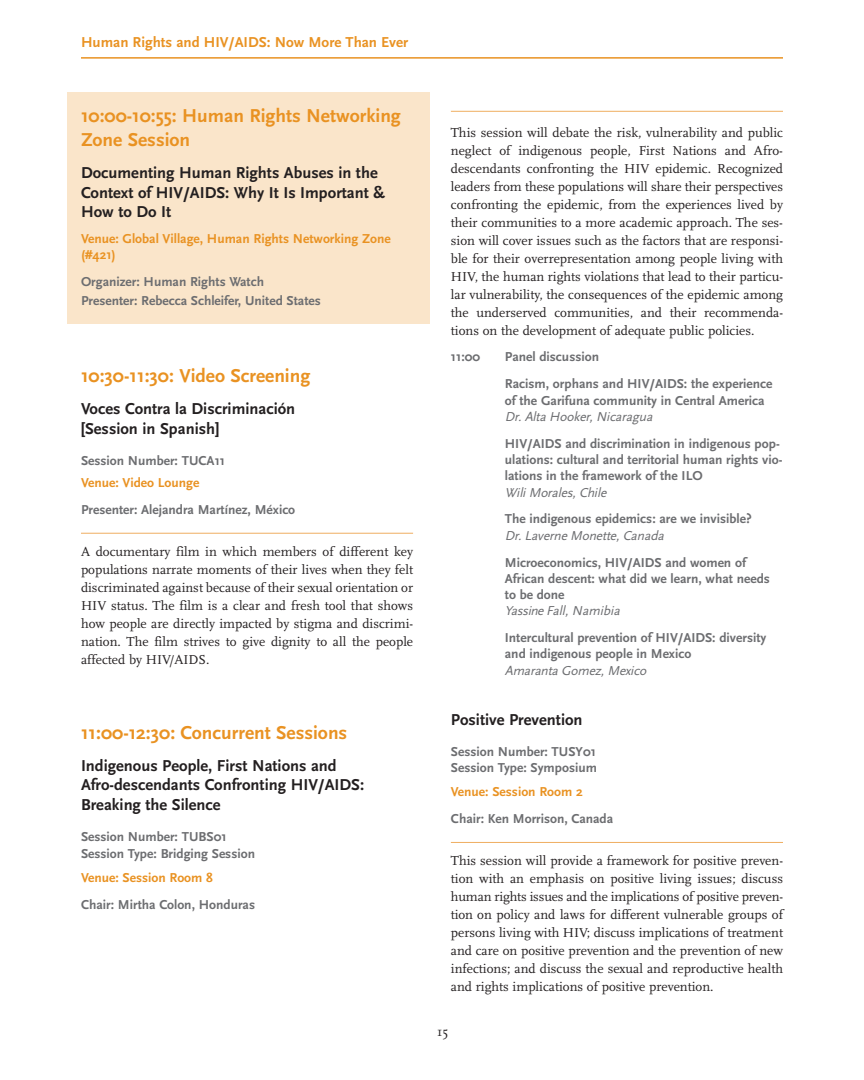
<style>
.page{position:relative;width:864px;height:1080px;background:#fff}
.page>*{position:absolute;margin:0;border:0;box-sizing:border-box;transform-origin:0 0}
.t1{font:700 19.5px/23.4px "Scala Sans";color:#e99222}
.t2{font:700 16.5px/19.8px "Scala Sans";color:#231f20}
.t3{font:700 15px "Scala Sans";color:#e99222}
.t4{font:13.5px/18px "Scala";color:#231f20;text-align:justify}
.t5{font:700 13.5px/16.2px "Scala Sans";color:#6c6d70}
.t6{font:700 13.5px/16.2px "Scala Sans";color:#e99222}
.t7{font:italic 13.5px "Scala Sans";color:#6c6d70}
</style>
<div class="page">
<div style="left:67px;top:92px;width:362px;height:232px;background:#fae5ca"></div>
<hr style="left:81px;top:57px;width:702px;height:2px;background:#e99222">
<hr style="left:81px;top:533px;width:332px;height:1px;background:#efae60">
<hr style="left:451px;top:111px;width:332px;height:1px;background:#efae60">
<hr style="left:451px;top:842px;width:332px;height:1px;background:#efae60">
<p class="t3" style="left:81px;top:35px;width:329px">Human Rights and HIV/AIDS: Now More Than Ever</p>
<h1 class="t1" style="left:81px;top:105px;width:321px">10:00-10:55: Human Rights Networking<br>Zone Session</h1>
<p class="t2" style="left:81px;top:163px;width:306px">Documenting Human Rights Abuses in the<br>Context of HIV/AIDS: Why It Is Important &amp;<br>How to Do It</p>
<p class="t6" style="left:81px;top:231px;width:311px">Venue: Global Village, Human Rights Networking Zone (#421)</p>
<p class="t5" style="left:81px;top:273px;width:241px;line-height:18.9px">Organizer: Human Rights Watch<br>Presenter: Rebecca Schleifer, United States</p>
<h1 class="t1" style="left:81px;top:365px;width:231px">10:30-11:30: Video Screening</h1>
<p class="t2" style="left:81px;top:400px;width:216px">Voces Contra la Discriminación [Session in Spanish]</p>
<p class="t5" style="left:81px;top:453px;width:146px">Session Number: TUCA11</p>
<p class="t6" style="left:81px;top:475px;width:120px">Venue: Video Lounge</p>
<p class="t5" style="left:81px;top:502px;width:216px">Presenter: Alejandra Martínez, México</p>
<p class="t4" style="left:81px;top:544px;width:334px">A documentary film in which members of different key populations narrate moments of their lives when they felt discriminated against because of their sexual orientation or HIV status. The film is a clear and fresh tool that shows how people are directly impacted by stigma and discrimi&shy;nation. The film strives to give dignity to all the people affected by HIV/AIDS.</p>
<h1 class="t1" style="left:81px;top:721px;width:268px">11:00-12:30: Concurrent Sessions</h1>
<p class="t2" style="left:81px;top:756px;width:285px">Indigenous People, First Nations and<br>Afro-descendants Confronting HIV/AIDS:<br>Breaking the Silence</p>
<p class="t5" style="left:81px;top:829px;width:176px">Session Number: TUBS01<br>Session Type: Bridging Session</p>
<p class="t6" style="left:81px;top:870px;width:133px">Venue: Session Room 8</p>
<p class="t5" style="left:81px;top:897px;width:176px">Chair: Mirtha Colon, Honduras</p>
<p class="t4" style="left:451px;top:124px;width:334px">This session will debate the risk, vulnerability and public neglect of indigenous people, First Nations and Afro&shy;descendants confronting the HIV epidemic. Recognized leaders from these populations will share their perspectives confronting the epidemic, from the experiences lived by their communities to a more academic approach. The ses&shy;sion will cover issues such as the factors that are responsi&shy;ble for their overrepresentation among people living with HIV, the human rights violations that lead to their particu&shy;lar vulnerability, the consequences of the epidemic among the underserved communities, and their recommenda&shy;tions on the development of adequate public policies.</p>
<p class="t5" style="left:451px;top:349px;width:31px">11:00</p>
<p class="t5" style="left:505px;top:344px;width:269px;line-height:27px">Panel discussion<br>Racism, orphans and HIV/AIDS: the experience</p>
<p class="t5" style="left:505px;top:393px;width:261px">of the Garifuna community in Central America</p>
<p class="t7" style="left:505px;top:408px;width:151px">Dr. Alta Hooker, Nicaragua</p>
<p class="t5" style="left:505px;top:436px;width:279px">HIV/AIDS and discrimination in indigenous pop&shy;ulations: cultural and territorial human rights vio&shy;lations in the framework of the ILO</p>
<p class="t7" style="left:505px;top:484px;width:105px">Wili Morales, Chile</p>
<p class="t5" style="left:505px;top:511px;width:248px">The indigenous epidemics: are we invisible?</p>
<p class="t7" style="left:505px;top:527px;width:163px">Dr. Laverne Monette, Canada</p>
<p class="t5" style="left:505px;top:555px;width:267px">Microeconomics, HIV/AIDS and women of<br>African descent: what did we learn, what needs to be done</p>
<p class="t7" style="left:505px;top:603px;width:119px">Yassine Fall, Namibia</p>
<p class="t5" style="left:505px;top:630px;width:263px">Intercultural prevention of HIV/AIDS: diversity and indigenous people in Mexico</p>
<p class="t7" style="left:505px;top:662px;width:145px">Amaranta Gomez, Mexico</p>
<p class="t2" style="left:451px;top:710px;width:133px">Positive Prevention</p>
<p class="t5" style="left:451px;top:744px;width:148px">Session Number: TUSY01<br>Session Type: Symposium</p>
<p class="t6" style="left:451px;top:784px;width:133px">Venue: Session Room 2</p>
<p class="t5" style="left:451px;top:811px;width:164px">Chair: Ken Morrison, Canada</p>
<p class="t4" style="left:451px;top:853px;width:334px">This session will provide a framework for positive preven&shy;tion with an emphasis on positive living issues; discuss human rights issues and the implications of positive preven&shy;tion on policy and laws for different vulnerable groups of persons living with HIV; discuss implications of treatment and care on positive prevention and the prevention of new infections; and discuss the sexual and reproductive health and rights implications of positive prevention.</p>
<p class="t4" style="left:437px;top:1024px;width:13px">15</p>
</div>
